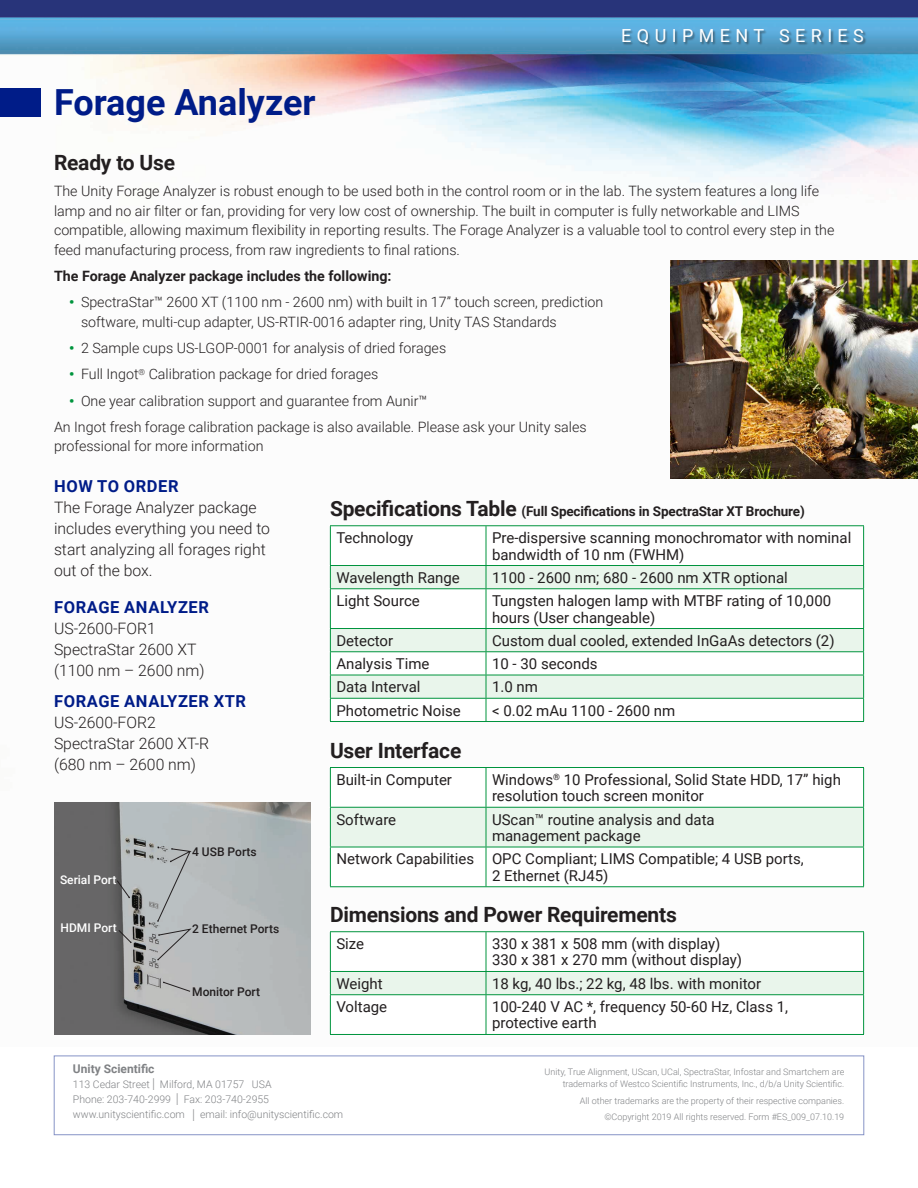
<style>
.page{position:relative;width:918px;height:1188px;background:#fff}
.page>*{position:absolute;margin:0;border:0;box-sizing:border-box;transform-origin:0 0}
.t1{font:700 36px "Roboto";color:#001c88}
.t2{font:700 21px "Roboto";letter-spacing:-.01em;color:#231f20}
.t3{font:18px "Roboto";letter-spacing:.3em;color:#fff}
.t4{font:700 16.5px "Roboto";letter-spacing:.035em;color:#001c88}
.t5{font:300 15.75px/21px "Roboto";color:#231f20}
.t6{font:15px/16.5px "Roboto";color:#231f20}
.t7{font:300 14.25px/19.5px "Roboto";color:#231f20}
.t8{font:700 14.25px "Roboto";color:#231f20}
.t9{font:700 13.5px "Roboto";letter-spacing:-.01em;color:#231f20}
.t10{font:500 12px "Roboto";color:#231f20}
.t11{font:500 12px "Roboto";color:#fff}
.t12{font:700 12px "Roboto";color:#808285}
.t13{font:300 10.5px/15px "Roboto";color:#808285}
.t14{font:300 9px/12px "Roboto";color:#808285;text-align:right}
.s1{font-weight:900;color:#00943d}
.s2{font-size:21px}
.s3{font-size:15.75px}
</style>
<div class="page">
<img style="left:0;top:0;width:918px;height:1035px">
<svg style="left:487px;top:526px;width:376px;height:195px"></svg>
<svg style="left:487px;top:566px;width:376px;height:132px;fill:#e9f5eb"></svg>
<hr style="left:330px;top:525px;width:156px;height:1px;background:#00943d">
<hr style="left:486px;top:525px;width:378px;height:1px;background:#00943d">
<hr style="left:863px;top:526px;width:1px;height:39px;background:#00943d">
<hr style="left:486px;top:565px;width:378px;height:1px;background:#00943d">
<svg style="left:863px;top:566px;width:1px;height:22px"></svg>
<hr style="left:486px;top:588px;width:378px;height:1px;background:#00943d">
<hr style="left:863px;top:589px;width:1px;height:39px;background:#00943d">
<hr style="left:486px;top:628px;width:378px;height:1px;background:#00943d">
<hr style="left:486px;top:651px;width:378px;height:1px;background:#00943d">
<hr style="left:486px;top:675px;width:378px;height:1px;background:#00943d">
<hr style="left:486px;top:698px;width:378px;height:1px;background:#00943d">
<svg style="left:330px;top:526px;width:157px;height:196px"></svg>
<svg style="left:863px;top:629px;width:1px;height:92px"></svg>
<hr style="left:486px;top:721px;width:378px;height:1px;background:#00943d">
<svg style="left:331px;top:768px;width:532px;height:118px"></svg>
<hr style="left:330px;top:767px;width:156px;height:1px;background:#00943d">
<hr style="left:330px;top:768px;width:1px;height:39px;background:#00943d">
<hr style="left:330px;top:807px;width:156px;height:1px;background:#00943d">
<hr style="left:330px;top:808px;width:1px;height:39px;background:#00943d">
<hr style="left:330px;top:847px;width:156px;height:1px;background:#00943d">
<hr style="left:330px;top:847px;width:1px;height:39px;background:#00943d">
<hr style="left:330px;top:886px;width:156px;height:1px;background:#00943d">
<hr style="left:486px;top:767px;width:378px;height:1px;background:#00943d">
<hr style="left:486px;top:768px;width:1px;height:39px;background:#00943d">
<hr style="left:863px;top:768px;width:1px;height:39px;background:#00943d">
<hr style="left:486px;top:807px;width:378px;height:1px;background:#00943d">
<hr style="left:486px;top:808px;width:1px;height:39px;background:#00943d">
<hr style="left:863px;top:808px;width:1px;height:39px;background:#00943d">
<hr style="left:486px;top:847px;width:378px;height:1px;background:#00943d">
<hr style="left:486px;top:847px;width:1px;height:39px;background:#00943d">
<hr style="left:863px;top:847px;width:1px;height:39px;background:#00943d">
<hr style="left:486px;top:886px;width:378px;height:1px;background:#00943d">
<hr style="left:330px;top:931px;width:156px;height:1px;background:#00943d">
<hr style="left:330px;top:1034px;width:156px;height:1px;background:#00943d">
<hr style="left:486px;top:931px;width:378px;height:1px;background:#00943d">
<svg style="left:330px;top:932px;width:534px;height:102px"></svg>
<hr style="left:486px;top:994px;width:378px;height:1px;background:#00943d">
<hr style="left:486px;top:995px;width:1px;height:39px;background:#00943d">
<hr style="left:863px;top:995px;width:1px;height:39px;background:#00943d">
<hr style="left:486px;top:1034px;width:378px;height:1px;background:#00943d">
<div style="left:0;top:88px;width:41px;height:28px;background:#001c88"></div>
<div style="left:622px;top:30px;width:245px;height:17px;background:#231f20;opacity:.5"></div>
<img style="left:670px;top:260px;width:248px;height:218px">
<img style="left:54px;top:802px;width:256px;height:233px">
<svg style="left:157px;top:848px;width:34px;height:74px;background:#b1b5b7"></svg>
<svg style="left:157px;top:929px;width:34px;height:31px"></svg>
<svg style="left:163px;top:982px;width:28px;height:10px"></svg>
<svg style="left:118px;top:930px;width:14px;height:13px"></svg>
<svg style="left:117px;top:880px;width:13px;height:18px"></svg>
<p class="t1" style="left:54px;top:77px;width:263px">Forage Analyzer</p>
<p class="t3" style="left:621px;top:23px;width:244px">EQUIPMENT SERIES</p>
<p class="t2" style="left:54px;top:148px;width:123px">Ready to Use</p>
<p class="t7" style="left:54px;top:181px;width:782px">The Unity Forage Analyzer is robust enough to be used both in the control room or in the lab. The system features a long life lamp and no air filter or fan, providing for very low cost of ownership. The built in computer is fully networkable and LIMS compatible, allowing maximum flexibility in reporting results. The Forage Analyzer is a valuable tool to control every step in the feed manufacturing process, from raw ingredients to final rations.</p>
<p class="t8" style="left:54px;top:266px;width:339px">The Forage Analyzer package includes the following:</p>
<p class="t7" style="left:81px;top:292px;width:524px;text-indent:-12px"><span class="s1">•</span> SpectraStar™ 2600 XT (1100 nm - 2600 nm) with built in 17” touch screen, prediction software, multi-cup adapter, US-RTIR-0016 adapter ring, Unity TAS Standards</p>
<p class="t7" style="left:69px;top:338px;width:379px"><span class="s1">•</span> 2 Sample cups US-LGOP-0001 for analysis of dried forages</p>
<p class="t7" style="left:69px;top:364px;width:311px"><span class="s1">•</span> Full Ingot<sup>®</sup> Calibration package for dried forages</p>
<p class="t7" style="left:69px;top:390px;width:360px"><span class="s1">•</span> One year calibration support and guarantee from Aunir™</p>
<p class="t7" style="left:54px;top:416px;width:534px">An Ingot fresh forage calibration package is also available. Please ask your Unity sales professional for more information</p>
<p class="t4" style="left:54px;top:474px;width:126px">HOW TO ORDER</p>
<p class="t5" style="left:54px;top:496px;width:218px">The Forage Analyzer package includes everything you need to start analyzing all forages right out of the box.</p>
<p class="t4" style="left:54px;top:596px;width:156px">FORAGE ANALYZER</p>
<p class="t5" style="left:54px;top:617px;width:152px">US-2600-FOR1<br>SpectraStar 2600 XT (1100 nm – 2600 nm)</p>
<p class="t4" style="left:54px;top:689px;width:193px">FORAGE ANALYZER XTR</p>
<p class="t5" style="left:54px;top:711px;width:157px">US-2600-FOR2<br>SpectraStar 2600 XT-R (680 nm – 2600 nm)</p>
<p class="t11" style="left:60px;top:872px;width:58px">Serial Port</p>
<p class="t11" style="left:61px;top:919px;width:58px">HDMI Port</p>
<p class="t10" style="left:192px;top:843px;width:66px">4 USB Ports</p>
<p class="t10" style="left:192px;top:920px;width:89px">2 Ethernet Ports</p>
<p class="t10" style="left:192px;top:983px;width:69px">Monitor Port</p>
<p class="t9" style="left:330px;top:502px;width:476px"><span class="s2">Specifications Table</span> (Full Specifications in SpectraStar XT Brochure)</p>
<p class="t6" style="left:336px;top:529px;width:78px">Technology</p>
<p class="t6" style="left:492px;top:529px;width:361px">Pre-dispersive scanning monochromator with nominal bandwidth of 10 nm (FWHM)</p>
<p class="t6" style="left:336px;top:569px;width:125px">Wavelength Range</p>
<p class="t6" style="left:492px;top:569px;width:297px">1100 - 2600 nm; 680 - 2600 nm XTR optional</p>
<p class="t6" style="left:336px;top:592px;width:85px">Light Source</p>
<p class="t6" style="left:492px;top:592px;width:341px">Tungsten halogen lamp with MTBF rating of 10,000 hours (User changeable)</p>
<p class="t6" style="left:336px;top:632px;width:58px">Detector</p>
<p class="t6" style="left:492px;top:632px;width:344px">Custom dual cooled, extended InGaAs detectors (2)</p>
<p class="t6" style="left:336px;top:655px;width:95px">Analysis Time</p>
<p class="t6" style="left:492px;top:655px;width:107px">10 - 30 seconds</p>
<p class="t6" style="left:336px;top:678px;width:86px">Data Interval</p>
<p class="t6" style="left:492px;top:678px;width:47px">1.0 nm</p>
<p class="t6" style="left:336px;top:701px;width:126px">Photometric Noise</p>
<p class="t6" style="left:492px;top:701px;width:185px">&lt; 0.02 mAu 1100 - 2600 nm</p>
<p class="t2" style="left:330px;top:736px;width:133px">User Interface</p>
<p class="t6" style="left:336px;top:771px;width:117px">Built-in Computer</p>
<p class="t6" style="left:492px;top:771px;width:350px">Windows<sup>®</sup> 10 Professional, Solid State HDD, 17” high resolution touch screen monitor</p>
<p class="t6" style="left:336px;top:810px;width:61px">Software</p>
<p class="t6" style="left:492px;top:810px;width:224px">UScan™ routine analysis and data management package</p>
<p class="t6" style="left:336px;top:850px;width:139px">Network Capabilities</p>
<p class="t6" style="left:492px;top:850px;width:313px">OPC Compliant; LIMS Compatible; 4 USB ports,<br>2 Ethernet (RJ45)</p>
<p class="t2" style="left:330px;top:900px;width:348px">Dimensions and Power Requirements</p>
<p class="t6" style="left:336px;top:935px;width:29px">Size</p>
<p class="t6" style="left:492px;top:935px;width:252px">330 x 381 x 508 mm (with display)<br>330 x 381 x 270 mm (without display)</p>
<p class="t6" style="left:336px;top:975px;width:48px">Weight</p>
<p class="t6" style="left:492px;top:975px;width:271px">18 kg, 40 lbs.; 22 kg, 48 lbs. with monitor</p>
<p class="t6" style="left:336px;top:998px;width:52px">Voltage</p>
<p class="t6" style="left:492px;top:998px;width:298px">100-240 V AC *, frequency 50-60 Hz, Class 1, protective earth</p>
<p class="t12" style="left:73px;top:1061px;width:83px">Unity Scientific</p>
<p class="t13" style="left:73px;top:1077px;width:272px">113 Cedar Street <span class="s3">l</span> Milford, MA 01757 USA<br>Phone: 203-740-2999 <span class="s3">l</span> Fax: 203-740-2955 www.unityscientific.com <span class="s3">l</span> email: info@unityscientific.com</p>
<p class="t14" style="left:545px;top:1066px;width:301px">Unity, True Alignment, UScan, UCal, SpectraStar, Infostar and Smartchem are trademarks of Westco Scientific Instruments, Inc., d/b/a Unity Scientific.</p>
<p class="t14" style="left:580px;top:1094px;width:266px">All other trademarks are the property of their respective companies.</p>
<p class="t14" style="left:604px;top:1110px;width:241px">©Copyright 2019 All rights reserved. Form #ES_009_07.10.19</p>
</div>
